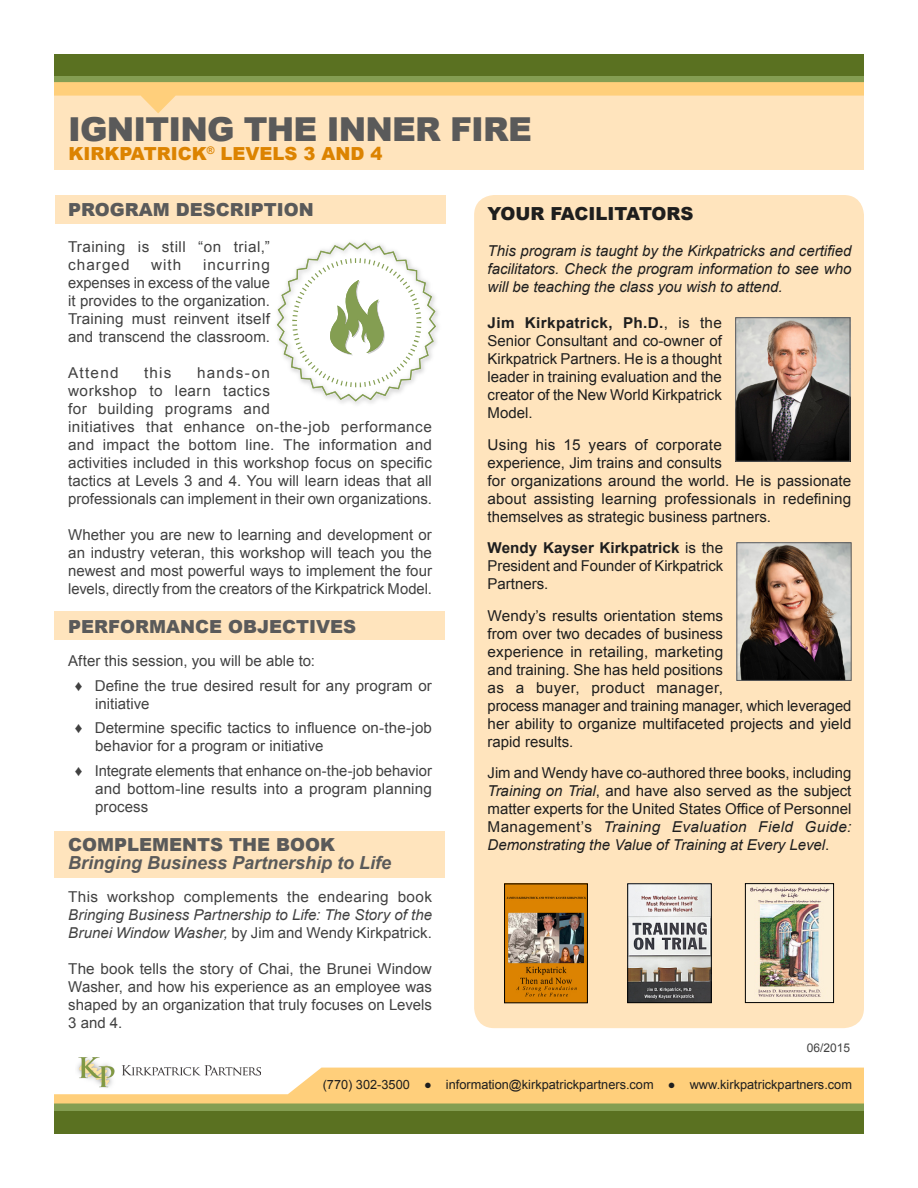
<style>
.page{position:relative;width:918px;height:1188px;background:#fff}
.page>*{position:absolute;margin:0;border:0;box-sizing:border-box;transform-origin:0 0}
.t1{font:900 33px "Arial";letter-spacing:-.025em;color:#5a5a5a}
.t2{font:900 18px "Arial";color:#5a5a5a}
.t3{font:italic 700 18px "Arial";color:#5a5a5a}
.t4{font:900 18px "Arial";color:#dc8300}
.t5{font:900 18px "Arial";color:#1e1e1e}
.body{font:15px/18px "Arial";letter-spacing:.005em;color:#414141;text-align:justify}
.t6{font:15px/18px "Arial";color:#1e1e1e;text-align:justify}
.t7{font:italic 15px/18px "Arial";color:#1e1e1e;text-align:justify}
.body-2{font:italic 15px/18px "Arial";color:#414141;text-align:justify}
.body-3{font:15px/18px "Arial";letter-spacing:.03em;color:#414141}
.t8{font:12.75px "Arial";color:#1e1e1e}
.t9{font:12px "Arial";color:#414141}
.s1{font-style:normal}
.s2{font-weight:700}
.s3{font-style:italic}
</style>
<div class="page">
<div style="left:54px;top:1110px;width:810px;height:24px;background:#5a7121"></div>
<div style="left:54px;top:1103px;width:810px;height:8px;background:#849e52"></div>
<svg style="left:54px;top:1068px;width:810px;height:36px;background:#fdd287"></svg>
<div style="left:54px;top:75px;width:810px;height:9px;background:#849e52"></div>
<div style="left:54px;top:54px;width:810px;height:22px;background:#5a7121"></div>
<div style="left:54px;top:95px;width:810px;height:75px;background:#ffe4bd"></div>
<svg style="left:54px;top:82px;width:810px;height:31px"></svg>
<img style="left:68px;top:1057px;width:192px;height:33px">
<div style="left:474px;top:195px;width:390px;height:833px;background:#ffe4bd;border-radius:20px"></div>
<div style="left:54px;top:612px;width:391px;height:28px;background:#ffe4bd"></div>
<div style="left:55px;top:195px;width:391px;height:29px;background:#ffe4bd"></div>
<div style="left:54px;top:831px;width:391px;height:47px;background:#ffe4bd"></div>
<img style="left:736px;top:542px;width:116px;height:139px">
<svg style="left:735px;top:317px;width:115px;height:145px;background:#756c67"></svg>
<img style="left:506px;top:886px;width:80px;height:115px">
<div style="left:504px;top:884px;width:84px;height:119px;border:1px solid #000"></div>
<img style="left:747px;top:885px;width:85px;height:116px">
<div style="left:745px;top:883px;width:89px;height:120px;border:1px solid #000"></div>
<img style="left:630px;top:886px;width:79px;height:115px">
<div style="left:628px;top:884px;width:83px;height:119px;border:1px solid #000"></div>
<svg style="left:276px;top:242px;width:161px;height:160px"></svg>
<h1 class="t1" style="left:68px;top:105px;width:465px">IGNITING THE INNER FIRE</h1>
<p class="t4" style="left:69px;top:140px;width:315px">KIRKPATRICK<sup>®</sup> LEVELS 3 AND 4</p>
<p class="t2" style="left:68px;top:197px;width:247px">PROGRAM DESCRIPTION</p>
<p class="body-3" style="left:68px;top:238px;width:203px">Training is still “on trial,” charged</p>
<p class="body" style="left:68px;top:256px;width:203px;text-indent:135px">incurring expenses in excess of the value it provides to the organization.<br>Training must reinvent itself and transcend the classroom.</p>
<p class="body" style="left:68px;top:364px;width:52px">Attend</p>
<p class="body" style="left:144px;top:364px;width:29px">this</p>
<p class="body" style="left:151px;top:256px;width:32px">with</p>
<p class="body" style="left:68px;top:364px;width:365px;text-align:left;text-indent:129px">hands-on<br>workshop to learn tactics<br>for building programs and<br>initiatives that enhance on-the-job performance and impact the bottom line. The information and activities included in this workshop focus on specific tactics at Levels 3 and 4. You will learn ideas that all professionals can implement in their own organizations.</p>
<p class="body" style="left:68px;top:526px;width:365px">Whether you are new to learning and development or an industry veteran, this workshop will teach you the newest and most powerful ways to implement the four levels, directly from the creators of the Kirkpatrick Model.</p>
<p class="t2" style="left:68px;top:614px;width:289px">PERFORMANCE OBJECTIVES</p>
<p class="body" style="left:68px;top:652px;width:248px">After this session, you will be able to:</p>
<p class="body" style="left:95px;top:677px;width:338px;text-indent:-20px">♦ Define the true desired result for any program or initiative</p>
<p class="body" style="left:95px;top:719px;width:338px;text-indent:-20px">♦ Determine specific tactics to influence on-the-job behavior for a program or initiative</p>
<p class="body" style="left:95px;top:762px;width:338px;text-indent:-20px">♦ Integrate elements that enhance on-the-job behavior and bottom-line results into a program planning process</p>
<p class="t2" style="left:68px;top:831px;width:268px">COMPLEMENTS THE BOOK</p>
<p class="t3" style="left:68px;top:851px;width:325px">Bringing Business Partnership to Life</p>
<p class="body-2" style="left:68px;top:888px;width:365px"><span class="s1">This workshop complements the endearing book </span>Bringing Business Partnership to Life: The Story of the Brunei Window Washer, <span class="s1">by Jim and Wendy Kirkpatrick.</span></p>
<p class="body" style="left:68px;top:960px;width:365px">The book tells the story of Chai, the Brunei Window Washer, and how his experience as an employee was shaped by an organization that truly focuses on Levels 3 and 4.</p>
<p class="t5" style="left:488px;top:201px;width:207px">YOUR FACILITATORS</p>
<p class="t7" style="left:488px;top:242px;width:365px">This program is taught by the Kirkpatricks and certified facilitators. Check the program information to see who will be teaching the class you wish to attend.</p>
<p class="t6" style="left:488px;top:314px;width:236px"><span class="s2">Jim Kirkpatrick, Ph.D.</span>, is the Senior Consultant and co-owner of Kirkpatrick Partners. He is a thought leader in training evaluation and the creator of the New World Kirkpatrick Model.</p>
<p class="t6" style="left:488px;top:436px;width:365px;text-align:left">Using his 15 years of corporate<br>experience, Jim trains and consults<br>for organizations around the world. He is passionate about assisting learning professionals in redefining themselves as strategic business partners.</p>
<p class="t6" style="left:488px;top:539px;width:237px"><span class="s2">Wendy Kayser Kirkpatrick</span> is the President and Founder of Kirkpatrick Partners.</p>
<p class="t6" style="left:488px;top:607px;width:365px;text-align:left">Wendy’s results orientation stems<br>from over two decades of business<br>experience in retailing, marketing<br>and training. She has held positions<br>as a buyer, product manager,<br>process manager and training manager, which leveraged her ability to organize multifaceted projects and yield rapid results.</p>
<p class="t6" style="left:488px;top:764px;width:365px">Jim and Wendy have co-authored three books, including <span class="s3">Training on Trial</span>, and have also served as the subject matter experts for the United States Office of Personnel Management’s <span class="s3">Training Evaluation Field Guide:<br>Demonstrating the Value of Training at Every Level</span>.</p>
<p class="t9" style="left:807px;top:1039px;width:45px">06/2015</p>
<p class="t8" style="left:323px;top:1076px;width:531px">(770) 302-3500 ● information@kirkpatrickpartners.com ● www.kirkpatrickpartners.com</p>
</div>
